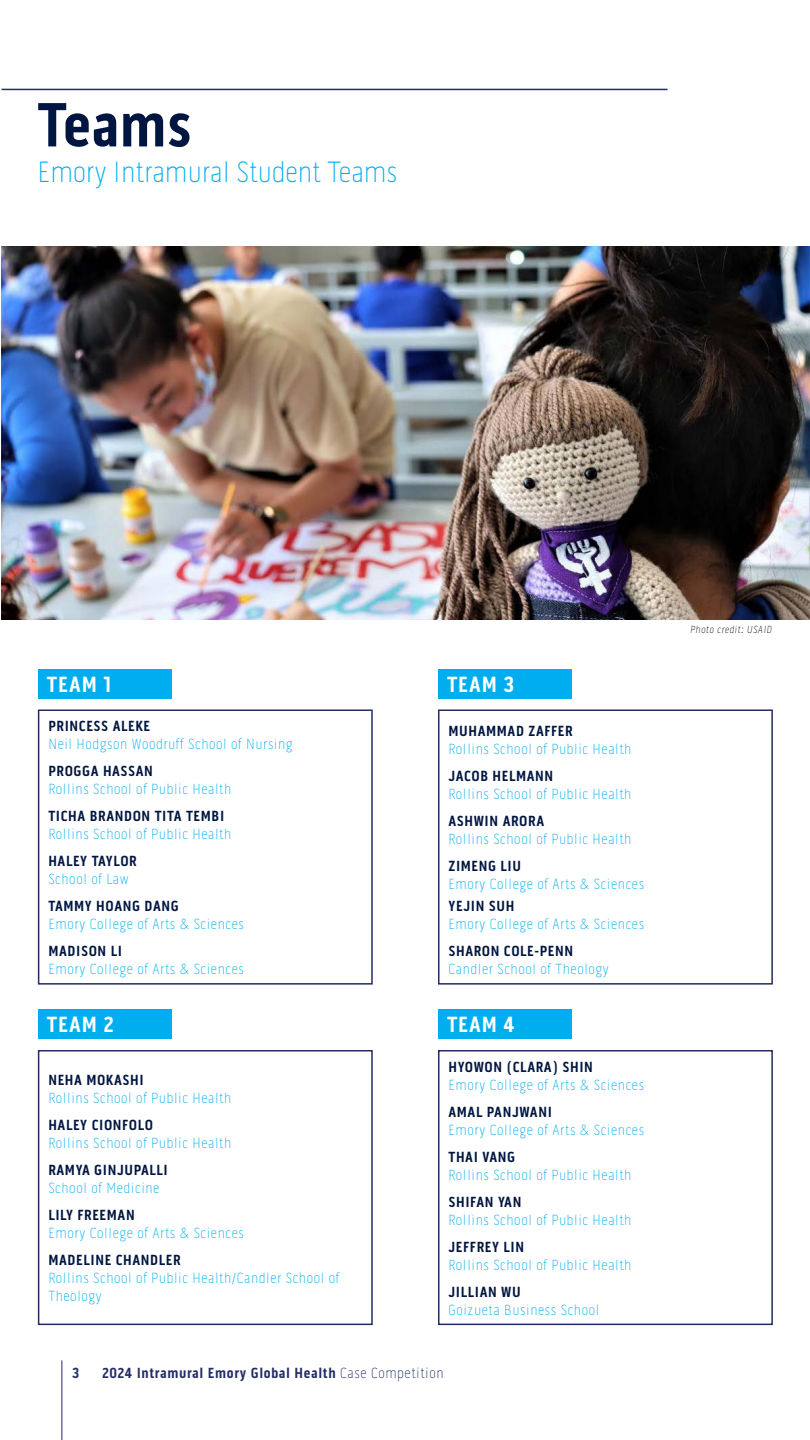
<style>
.page{position:relative;width:810px;height:1440px;background:#fff}
.page>*{position:absolute;margin:0;border:0;box-sizing:border-box;transform-origin:0 0}
.t1{font:700 63.75px "Pill Gothic 300 mg";color:#001641}
.t2{font:100 30px "Pill Gothic 300 mg";color:#00aeef}
.t3{font:700 22.5px "Pill Gothic 300 mg";letter-spacing:.04em;color:#fff}
.t4{font:100 15px/18px "Pill Gothic 300 mg";letter-spacing:.04em;color:#00aeef}
.t5{font:700 15px "Pill Gothic 300 mg";letter-spacing:.04em;color:#001641}
.t6{font:700 15px "Pill Gothic 300 mg";letter-spacing:.04em;color:#232c65}
.t7{font:10.5px "Pill Gothic 300 mg Thin Obliq";letter-spacing:.04em;color:#000}
.s1{font-weight:100}
</style>
<div class="page">
<div style="left:38px;top:710px;width:335px;height:275px;border:2px solid #232c65"></div>
<div style="left:38px;top:669px;width:134px;height:29px;background:#00aeef"></div>
<div style="left:38px;top:1050px;width:335px;height:275px;border:2px solid #232c65"></div>
<div style="left:38px;top:1010px;width:134px;height:29px;background:#00aeef"></div>
<div style="left:438px;top:710px;width:335px;height:275px;border:2px solid #232c65"></div>
<div style="left:438px;top:669px;width:134px;height:29px;background:#00aeef"></div>
<div style="left:438px;top:1050px;width:335px;height:275px;border:2px solid #232c65"></div>
<div style="left:438px;top:1010px;width:134px;height:29px;background:#00aeef"></div>
<hr style="left:62px;top:1360px;width:1px;height:80px;background:#232c65">
<hr style="left:2px;top:89px;width:666px;height:1px;background:#232c65">
<img style="left:2px;top:246px;width:808px;height:374px">
<h1 class="t1" style="left:38px;top:87px;width:156px">Teams</h1>
<h2 class="t2" style="left:38px;top:154px;width:361px">Emory Intramural Student Teams</h2>
<h3 class="t3" style="left:47px;top:671px;width:66px">TEAM 1</h3>
<p class="t5" style="left:48px;top:717px;width:103px">PRINCESS ALEKE</p>
<p class="t4" style="left:48px;top:735px;width:246px">Neil Hodgson Woodruff School of Nursing</p>
<p class="t5" style="left:48px;top:762px;width:106px">PROGGA HASSAN</p>
<p class="t4" style="left:48px;top:780px;width:185px">Rollins School of Public Health</p>
<p class="t5" style="left:48px;top:807px;width:177px">TICHA BRANDON TITA TEMBI</p>
<p class="t4" style="left:48px;top:825px;width:185px">Rollins School of Public Health</p>
<p class="t5" style="left:48px;top:852px;width:90px">HALEY TAYLOR</p>
<p class="t4" style="left:48px;top:870px;width:82px">School of Law</p>
<p class="t5" style="left:48px;top:897px;width:132px">TAMMY HOANG DANG</p>
<p class="t4" style="left:48px;top:915px;width:197px">Emory College of Arts &amp; Sciences</p>
<p class="t5" style="left:48px;top:942px;width:75px">MADISON LI</p>
<p class="t4" style="left:48px;top:960px;width:197px">Emory College of Arts &amp; Sciences</p>
<h3 class="t3" style="left:47px;top:1011px;width:68px">TEAM 2</h3>
<p class="t5" style="left:48px;top:1071px;width:97px">NEHA MOKASHI</p>
<p class="t4" style="left:48px;top:1089px;width:185px">Rollins School of Public Health</p>
<p class="t5" style="left:48px;top:1116px;width:106px">HALEY CIONFOLO</p>
<p class="t4" style="left:48px;top:1134px;width:185px">Rollins School of Public Health</p>
<p class="t5" style="left:48px;top:1161px;width:121px">RAMYA GINJUPALLI</p>
<p class="t4" style="left:48px;top:1179px;width:113px">School of Medicine</p>
<p class="t5" style="left:48px;top:1206px;width:88px">LILY FREEMAN</p>
<p class="t4" style="left:48px;top:1224px;width:197px">Emory College of Arts &amp; Sciences</p>
<p class="t5" style="left:48px;top:1251px;width:134px">MADELINE CHANDLER</p>
<p class="t4" style="left:48px;top:1269px;width:292px">Rollins School of Public Health/Candler School of<br>Theology</p>
<h3 class="t3" style="left:447px;top:671px;width:69px">TEAM 3</h3>
<p class="t5" style="left:448px;top:722px;width:126px">MUHAMMAD ZAFFER</p>
<p class="t4" style="left:448px;top:740px;width:184px">Rollins School of Public Health</p>
<p class="t5" style="left:448px;top:767px;width:106px">JACOB HELMANN</p>
<p class="t4" style="left:448px;top:785px;width:184px">Rollins School of Public Health</p>
<p class="t5" style="left:448px;top:812px;width:97px">ASHWIN ARORA</p>
<p class="t4" style="left:448px;top:830px;width:184px">Rollins School of Public Health</p>
<p class="t5" style="left:448px;top:857px;width:74px">ZIMENG LIU</p>
<p class="t4" style="left:448px;top:875px;width:197px">Emory College of Arts &amp; Sciences</p>
<p class="t5" style="left:448px;top:897px;width:67px">YEJIN SUH</p>
<p class="t4" style="left:448px;top:915px;width:197px">Emory College of Arts &amp; Sciences</p>
<p class="t5" style="left:448px;top:942px;width:126px">SHARON COLE-PENN</p>
<p class="t4" style="left:448px;top:960px;width:162px">Candler School of Theology</p>
<h3 class="t3" style="left:447px;top:1011px;width:69px">TEAM 4</h3>
<p class="t5" style="left:448px;top:1058px;width:146px">HYOWON (CLARA) SHIN</p>
<p class="t4" style="left:448px;top:1076px;width:197px">Emory College of Arts &amp; Sciences</p>
<p class="t5" style="left:448px;top:1103px;width:105px">AMAL PANJWANI</p>
<p class="t4" style="left:448px;top:1121px;width:197px">Emory College of Arts &amp; Sciences</p>
<p class="t5" style="left:448px;top:1148px;width:68px">THAI VANG</p>
<p class="t4" style="left:448px;top:1166px;width:184px">Rollins School of Public Health</p>
<p class="t5" style="left:448px;top:1193px;width:74px">SHIFAN YAN</p>
<p class="t4" style="left:448px;top:1211px;width:184px">Rollins School of Public Health</p>
<p class="t5" style="left:448px;top:1238px;width:77px">JEFFREY LIN</p>
<p class="t4" style="left:448px;top:1256px;width:184px">Rollins School of Public Health</p>
<p class="t5" style="left:448px;top:1283px;width:74px">JILLIAN WU</p>
<p class="t4" style="left:448px;top:1301px;width:152px">Goizueta Business School</p>
<p class="t6" style="left:72px;top:1364px;width:9px">3</p>
<p class="t6" style="left:102px;top:1364px;width:343px">2024 Intramural Emory Global Health <span class="s1">Case Competition</span></p>
<p class="t7" style="left:690px;top:624px;width:84px">Photo credit: USAID</p>
</div>
